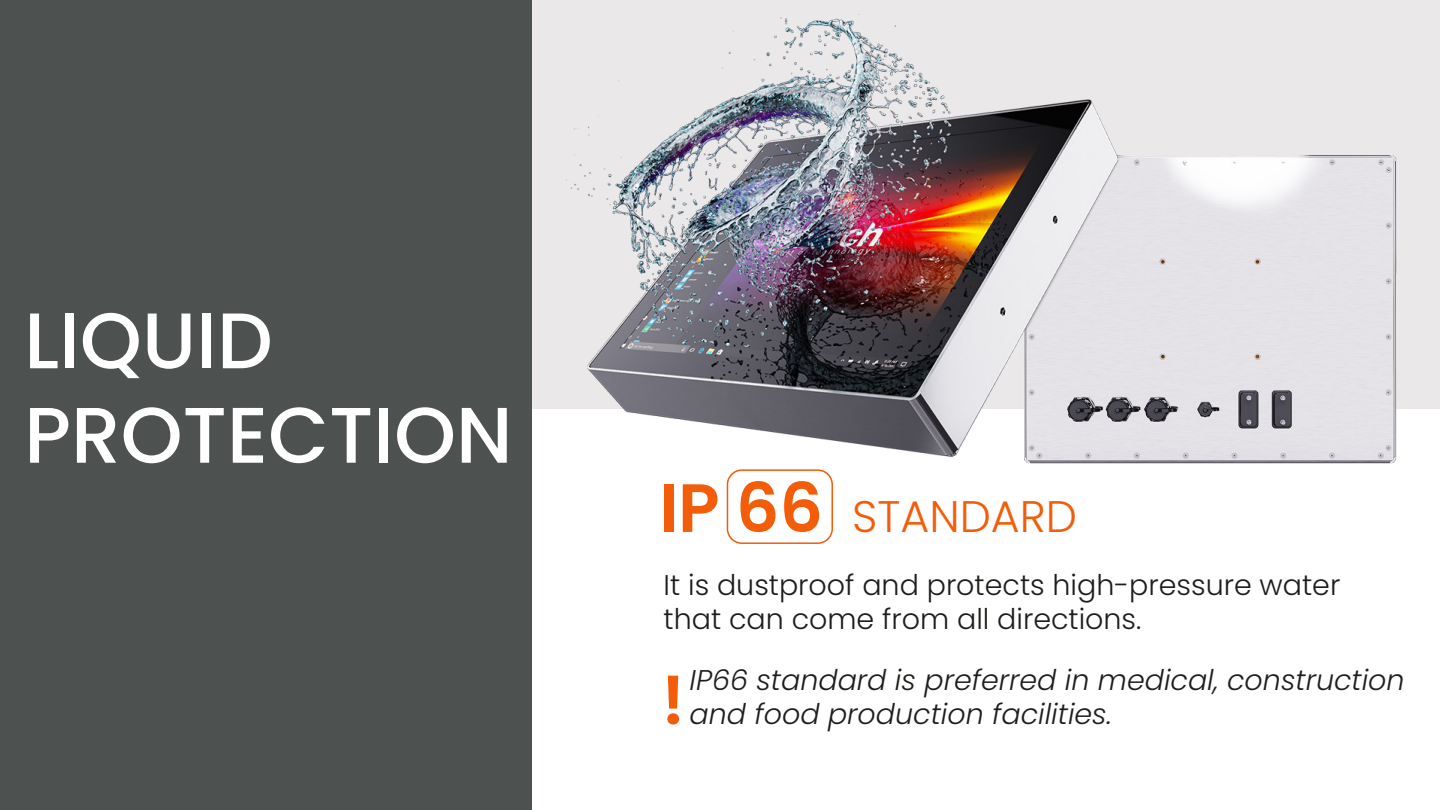
<style>
.page{position:relative;width:1440px;height:810px;background:#fff}
.page>*{position:absolute;margin:0;border:0;box-sizing:border-box;transform-origin:0 0}
.t1{font:500 78.75px/94.5px "Poppins";color:#fff}
.t2{font:600 68.18px "Poppins";color:#f35c09}
.t3{font:300 44.17px "Poppins";color:#f35c09}
.t4{font:italic 300 28.5px/34.2px "Poppins";color:#1d1d1b}
.t5{font:300 28.5px/34.2px "Poppins";color:#1d1d1b}
.s1{font-weight:600;font-size:68.18px}
</style>
<div class="page">
<div style="left:532px;top:0;width:908px;height:409px;background:#ebe8e9"></div>
<div style="left:0;top:0;width:532px;height:810px;background:#4d5251"></div>
<div style="left:727px;top:469px;width:106px;height:75px;border:2px solid #f35c09;border-radius:15px"></div>
<img style="left:1179px;top:155px;width:218px;height:309px">
<img style="left:566px;top:17px;width:613px;height:453px">
<h1 class="t1" style="left:24px;top:294px;width:490px">LIQUID<br>PROTECTION</h1>
<h3 class="t3" style="left:659px;top:491px;width:419px"><span class="s1">IP 66</span> STANDARD</h3>
<p class="t5" style="left:664px;top:568px;width:678px">It is dustproof and protects high-pressure water that can come from all directions.</p>
<p class="t4" style="left:690px;top:663px;width:717px">IP66 standard is preferred in medical, construction and food production facilities.</p>
<h2 class="t2" style="left:661px;top:661px;width:26px">!</h2>
</div>
